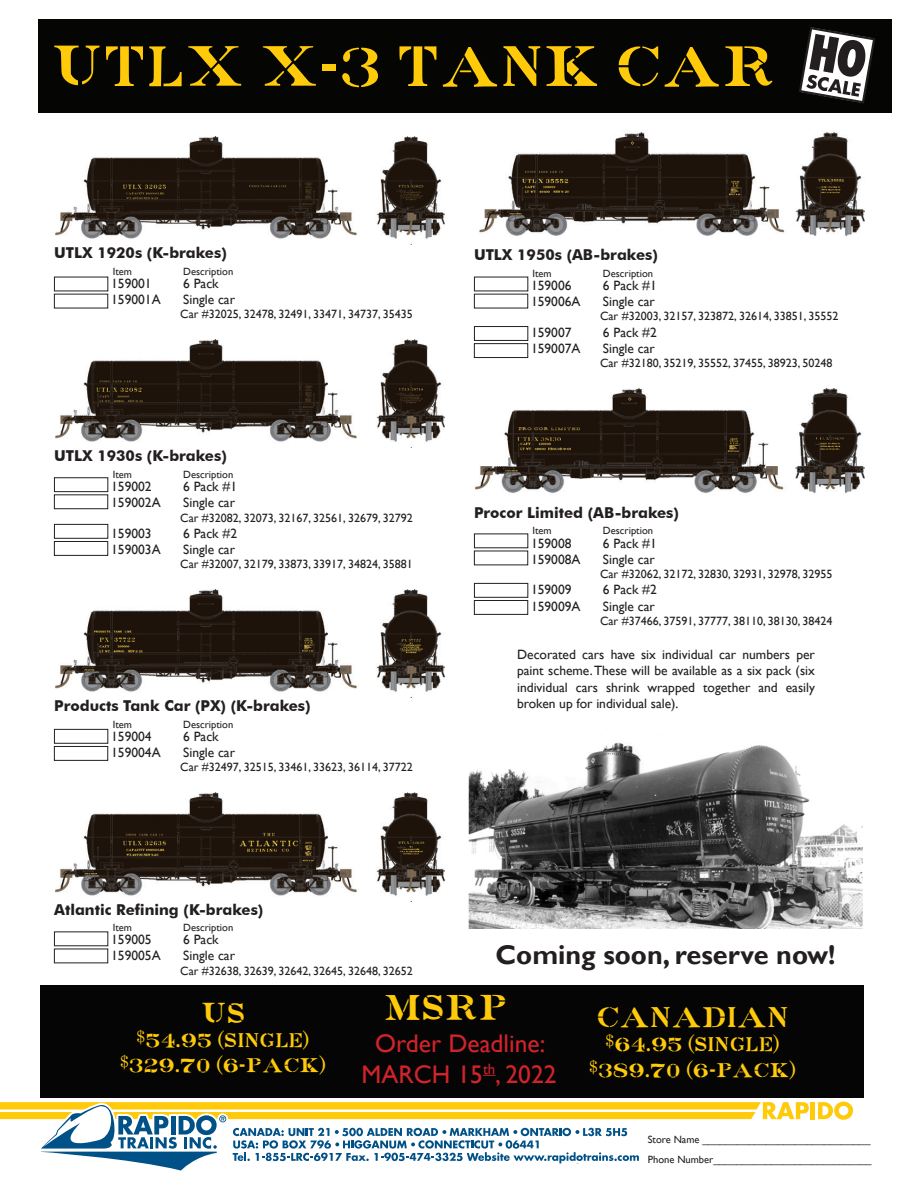
<style>
.page{position:relative;width:918px;height:1188px;background:#fff}
.page>*{position:absolute;margin:0;border:0;box-sizing:border-box;transform-origin:0 0}
.Image{font:60px "Prr Stencil Data";color:#feca0a}
.info{font:37.5px "Prr Stencil Data";color:#feca0a}
.info-2{font:30px "Prr Stencil Data";color:#feca0a}
.copy_3{font:700 27px "Gill Sans";color:#231f20}
.Image-2{font:25.5px "Gill Sans";color:#d1232a}
.info-3{font:21px "Prr Stencil Data";color:#feca0a}
.roadname{font:700 15px "Futura BT";color:#231f20}
.Item{font:13.5px "Gill Sans";color:#231f20}
.copy_3-2{font:13.5px/16.2px "Gill Sans";color:#231f20;text-align:justify}
.Second_line{font:12px "Gill Sans";color:#231f20}
.Listing{font:10.5px/19.4px "Gill Sans";color:#231f20}
.s1{font-family:"Century";font-size:16.5px}
.s2{font-family:"Century"}
</style>
<div class="page">
<hr style="left:811px;top:1102px;width:4px;height:17px;background:#feca0a">
<svg style="left:818px;top:1102px;width:35px;height:18px"></svg>
<svg style="left:0;top:1102px;width:809px;height:69px"></svg>
<div style="left:40px;top:986px;width:824px;height:112px;background:#050506"></div>
<div style="left:39px;top:19px;width:853px;height:94px;background:#050604"></div>
<svg style="left:799px;top:27px;width:76px;height:77px"></svg>
<img style="left:56px;top:136px;width:389px;height:109px">
<img style="left:56px;top:340px;width:389px;height:108px">
<img style="left:56px;top:590px;width:389px;height:108px">
<img style="left:56px;top:793px;width:389px;height:108px">
<img style="left:479px;top:131px;width:385px;height:105px">
<img style="left:475px;top:388px;width:389px;height:105px">
<img style="left:468px;top:743px;width:395px;height:185px">
<svg style="left:483px;top:1075px;width:12px;height:1px"></svg>
<div style="left:474px;top:326px;width:54px;height:15px;border:1px solid #231f20"></div>
<div style="left:474px;top:583px;width:54px;height:15px;border:1px solid #231f20"></div>
<div style="left:54px;top:477px;width:54px;height:15px;border:1px solid #231f20"></div>
<div style="left:54px;top:524px;width:54px;height:15px;border:1px solid #231f20"></div>
<div style="left:54px;top:729px;width:54px;height:15px;border:1px solid #231f20"></div>
<div style="left:474px;top:343px;width:54px;height:15px;border:1px solid #231f20"></div>
<div style="left:474px;top:600px;width:54px;height:15px;border:1px solid #231f20"></div>
<div style="left:54px;top:494px;width:54px;height:15px;border:1px solid #231f20"></div>
<div style="left:54px;top:541px;width:54px;height:15px;border:1px solid #231f20"></div>
<div style="left:54px;top:746px;width:54px;height:15px;border:1px solid #231f20"></div>
<p class="Image" style="left:51px;top:40px;width:727px">UTLX X-3 TANK CAR</p>
<p class="roadname" style="left:54px;top:244px;width:174px">UTLX 1920s (K-brakes)</p>
<p class="Listing" style="left:113px;top:262px;width:21px">Item</p>
<p class="Listing" style="left:183px;top:262px;width:52px">Description</p>
<p class="Item" style="left:111px;top:275px;width:42px">159001</p>
<p class="Item" style="left:183px;top:275px;width:37px">6 Pack</p>
<p class="Item" style="left:111px;top:292px;width:51px">159001A</p>
<p class="Item" style="left:183px;top:292px;width:53px">Single car</p>
<p class="Second_line" style="left:180px;top:307px;width:234px">Car #32025, 32478, 32491, 33471, 34737, 35435</p>
<p class="roadname" style="left:54px;top:447px;width:174px">UTLX 1930s (K-brakes)</p>
<p class="Listing" style="left:113px;top:465px;width:21px">Item</p>
<p class="Listing" style="left:183px;top:465px;width:52px">Description</p>
<p class="Item" style="left:111px;top:479px;width:42px">159002</p>
<p class="Item" style="left:183px;top:479px;width:55px">6 Pack #1</p>
<p class="Item" style="left:111px;top:495px;width:51px">159002A</p>
<p class="Item" style="left:183px;top:495px;width:53px">Single car</p>
<p class="Second_line" style="left:180px;top:511px;width:234px">Car #32082, 32073, 32167, 32561, 32679, 32792</p>
<p class="Item" style="left:111px;top:525px;width:42px">159003</p>
<p class="Item" style="left:183px;top:525px;width:55px">6 Pack #2</p>
<p class="Item" style="left:111px;top:542px;width:51px">159003A</p>
<p class="Item" style="left:183px;top:542px;width:53px">Single car</p>
<p class="Second_line" style="left:180px;top:557px;width:234px">Car #32007, 32179, 33873, 33917, 34824, 35881</p>
<p class="roadname" style="left:54px;top:697px;width:258px">Products Tank Car (PX) (K-brakes)</p>
<p class="Listing" style="left:113px;top:715px;width:21px">Item</p>
<p class="Listing" style="left:183px;top:715px;width:52px">Description</p>
<p class="Item" style="left:111px;top:729px;width:42px">159004</p>
<p class="Item" style="left:183px;top:729px;width:37px">6 Pack</p>
<p class="Item" style="left:111px;top:745px;width:51px">159004A</p>
<p class="Item" style="left:183px;top:745px;width:53px">Single car</p>
<p class="Second_line" style="left:180px;top:760px;width:234px">Car #32497, 32515, 33461, 33623, 36114, 37722</p>
<p class="roadname" style="left:54px;top:900px;width:211px">Atlantic Refining (K-brakes)</p>
<p class="Listing" style="left:113px;top:918px;width:21px">Item</p>
<p class="Listing" style="left:183px;top:918px;width:52px">Description</p>
<p class="Item" style="left:111px;top:932px;width:42px">159005</p>
<p class="Item" style="left:183px;top:932px;width:37px">6 Pack</p>
<p class="Item" style="left:111px;top:948px;width:51px">159005A</p>
<p class="Item" style="left:183px;top:948px;width:53px">Single car</p>
<p class="Second_line" style="left:180px;top:964px;width:234px">Car #32638, 32639, 32642, 32645, 32648, 32652</p>
<p class="roadname" style="left:474px;top:246px;width:185px">UTLX 1950s (AB-brakes)</p>
<p class="Listing" style="left:532px;top:263px;width:21px">Item</p>
<p class="Listing" style="left:603px;top:263px;width:52px">Description</p>
<p class="Item" style="left:531px;top:277px;width:42px">159006</p>
<p class="Item" style="left:603px;top:277px;width:55px">6 Pack #1</p>
<p class="Item" style="left:531px;top:294px;width:51px">159006A</p>
<p class="Item" style="left:603px;top:294px;width:53px">Single car</p>
<p class="Second_line" style="left:600px;top:309px;width:240px">Car #32003, 32157, 323872, 32614, 33851, 35552</p>
<p class="Item" style="left:531px;top:324px;width:42px">159007</p>
<p class="Item" style="left:603px;top:324px;width:55px">6 Pack #2</p>
<p class="Item" style="left:531px;top:340px;width:51px">159007A</p>
<p class="Item" style="left:603px;top:340px;width:53px">Single car</p>
<p class="Second_line" style="left:600px;top:356px;width:234px">Car #32180, 35219, 35552, 37455, 38923, 50248</p>
<p class="roadname" style="left:474px;top:504px;width:206px">Procor Limited (AB-brakes)</p>
<p class="Listing" style="left:532px;top:521px;width:21px">Item</p>
<p class="Listing" style="left:603px;top:521px;width:52px">Description</p>
<p class="Item" style="left:531px;top:535px;width:42px">159008</p>
<p class="Item" style="left:603px;top:535px;width:55px">6 Pack #1</p>
<p class="Item" style="left:531px;top:551px;width:51px">159008A</p>
<p class="Item" style="left:603px;top:551px;width:53px">Single car</p>
<p class="Second_line" style="left:600px;top:567px;width:234px">Car #32062, 32172, 32830, 32931, 32978, 32955</p>
<p class="Item" style="left:531px;top:582px;width:42px">159009</p>
<p class="Item" style="left:603px;top:582px;width:55px">6 Pack #2</p>
<p class="Item" style="left:531px;top:598px;width:51px">159009A</p>
<p class="Item" style="left:603px;top:598px;width:53px">Single car</p>
<p class="Second_line" style="left:600px;top:614px;width:234px">Car #37466, 37591, 37777, 38110, 38130, 38424</p>
<p class="copy_3-2" style="left:517px;top:647px;width:299px">Decorated cars have six individual car numbers per paint scheme. These will be available as a six pack (six individual cars shrink wrapped together and easily broken up for individual sale).</p>
<p class="copy_3" style="left:495px;top:939px;width:342px">Coming soon, reserve now!</p>
<p class="info-2" style="left:201px;top:1000px;width:46px">US</p>
<p class="info-3" style="left:136px;top:1031px;width:175px"><span class="s1">$</span>54.95 <span class="s2">(</span>SINGLE<span class="s2">)</span></p>
<p class="info-3" style="left:120px;top:1056px;width:208px"><span class="s1">$</span>329.70 <span class="s2">(</span>6-PACK<span class="s2">)</span></p>
<p class="info" style="left:384px;top:991px;width:125px">MSRP</p>
<p class="Image-2" style="left:375px;top:1029px;width:172px">Order Deadline:</p>
<p class="Image-2" style="left:361px;top:1059px;width:197px">MARCH 15<sup>th</sup>, 2022</p>
<p class="info-2" style="left:597px;top:1004px;width:191px">CANADIAn</p>
<p class="info-3" style="left:605px;top:1035px;width:176px"><span class="s1">$</span>64.95 <span class="s2">(</span>SINGLE<span class="s2">)</span></p>
<p class="info-3" style="left:589px;top:1061px;width:209px"><span class="s1">$</span>389.70 <span class="s2">(</span>6-PACK<span class="s2">)</span></p>
<p class="Listing" style="left:648px;top:1130px;width:225px">Store Name _____________________________<br>Phone Number____________________________</p>
</div>
